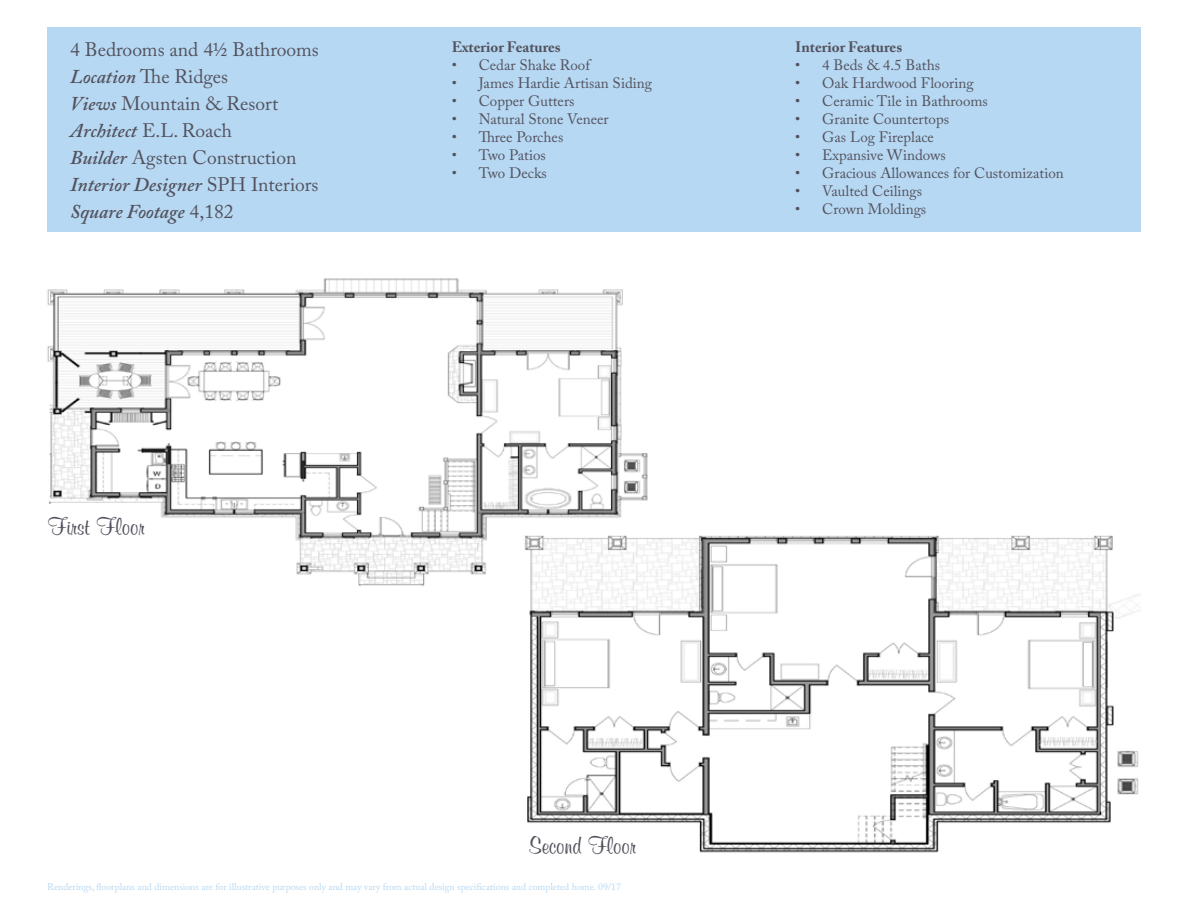
<style>
.page{position:relative;width:1188px;height:918px;background:#fff}
.page>*{position:absolute;margin:0;border:0;box-sizing:border-box;transform-origin:0 0}
.t1{font:25.5px "Mural Script";color:#52525e}
.t2{font:19.5px/27px "Adobe Caslon Pro";color:#52525e}
.t3{font:15px "Adobe Caslon Pro";color:#52525e}
.t4{font:700 15px "Adobe Caslon Pro";color:#52525e}
.t5{font:9.75px "Adobe Caslon Pro";color:#b7d8f2}
.s1{font-weight:600;font-style:italic}
</style>
<div class="page">
<img style="left:47px;top:278px;width:601px;height:309px">
<img style="left:514px;top:527px;width:626px;height:326px">
<div style="left:47px;top:27px;width:1094px;height:204px;background:#b7d8f2"></div>
<h2 class="t2" style="left:70px;top:35px;width:250px">4 Bedrooms and 4½ Bathrooms<br><span class="s1">Location</span> The Ridges<br><span class="s1">Views</span> Mountain &amp; Resort<br><span class="s1">Architect</span> E.L. Roach<br><span class="s1">Builder</span> Agsten Construction<br><span class="s1">Interior Designer</span> SPH Interiors<br><span class="s1">Square Footage</span> 4,182</h2>
<p class="t4" style="left:452px;top:38px;width:111px">Exterior Features</p>
<p class="t3" style="left:452px;top:56px;width:140px">• Cedar Shake Roof</p>
<p class="t3" style="left:452px;top:74px;width:202px">• James Hardie Artisan Siding</p>
<p class="t3" style="left:452px;top:92px;width:124px">• Copper Gutters</p>
<p class="t3" style="left:452px;top:110px;width:159px">• Natural Stone Veneer</p>
<p class="t3" style="left:452px;top:128px;width:113px">• Three Porches</p>
<p class="t3" style="left:452px;top:146px;width:96px">• Two Patios</p>
<p class="t3" style="left:452px;top:164px;width:97px">• Two Decks</p>
<h1 class="t1" style="left:48px;top:512px;width:98px">First Floor</h1>
<h1 class="t1" style="left:529px;top:831px;width:109px">Second Floor</h1>
<p class="t5" style="left:47px;top:881px;width:575px">Renderings, floorplans and dimensions are for illustrative purposes only and may vary from actual design specifications and completed home. 09/17</p>
<p class="t4" style="left:795px;top:38px;width:108px">Interior Features</p>
<p class="t3" style="left:795px;top:56px;width:146px">• 4 Beds &amp; 4.5 Baths</p>
<p class="t3" style="left:795px;top:74px;width:180px">• Oak Hardwood Flooring</p>
<p class="t3" style="left:795px;top:92px;width:194px">• Ceramic Tile in Bathrooms</p>
<p class="t3" style="left:795px;top:110px;width:155px">• Granite Countertops</p>
<p class="t3" style="left:795px;top:128px;width:140px">• Gas Log Fireplace</p>
<p class="t3" style="left:795px;top:146px;width:152px">• Expansive Windows</p>
<p class="t3" style="left:795px;top:164px;width:270px">• Gracious Allowances for Customization</p>
<p class="t3" style="left:795px;top:182px;width:128px">• Vaulted Ceilings</p>
<p class="t3" style="left:795px;top:200px;width:133px">• Crown Moldings</p>
</div>
